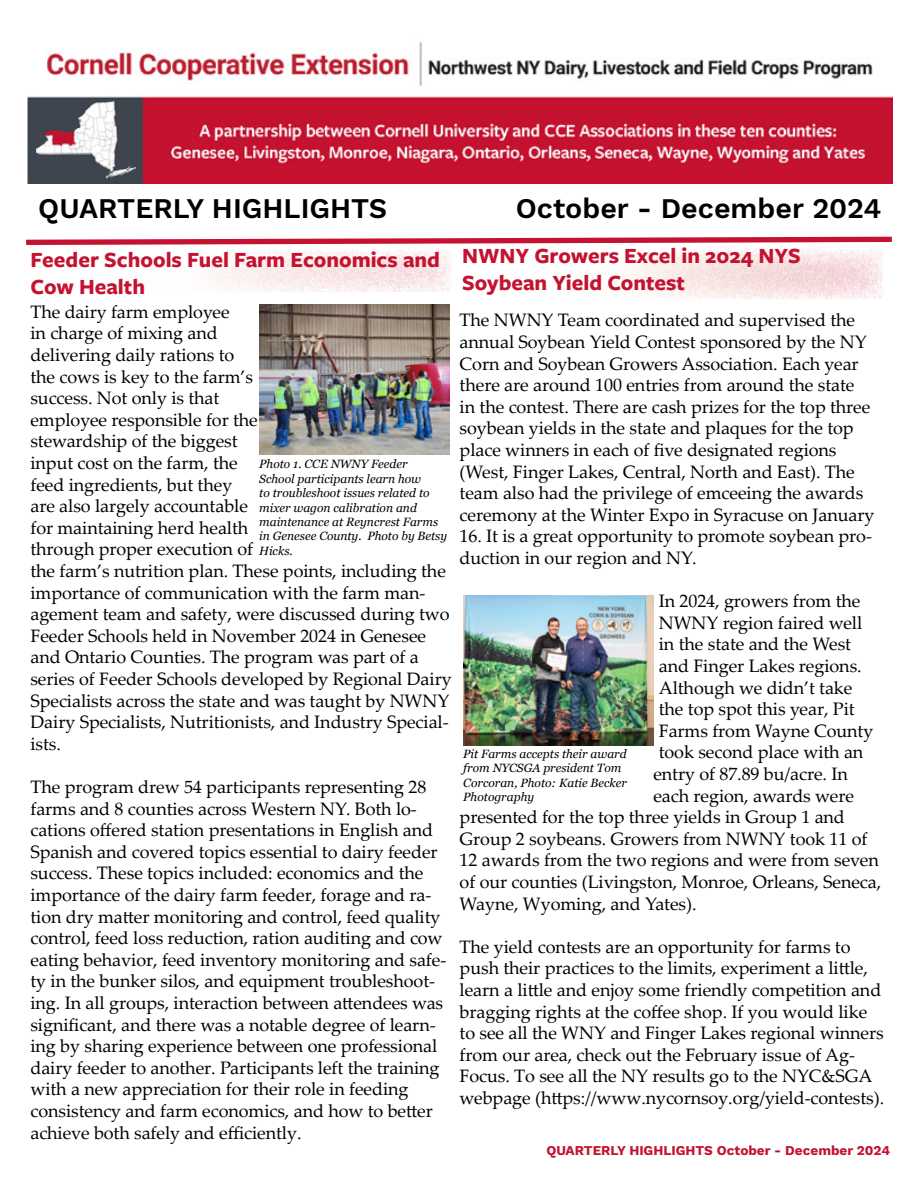
<style>
.page{position:relative;width:918px;height:1188px;background:#fff}
.page>*{position:absolute;margin:0;border:0;box-sizing:border-box;transform-origin:0 0}
.t1{font:600 28.5px "Work Sans";color:#000}
.t2{font:700 22.5px/27px "Freight Sans Pro";color:#c41230}
.t3{font:18px/21.6px "Palatino Linotype";letter-spacing:-.005em;color:#000}
.t4{font:700 13.5px "Work Sans";color:#c41230}
.t5{font:italic 12px/14.4px "Georgia";color:#000}
</style>
<div class="page">
<img style="left:27px;top:42px;width:866px;height:141px">
<svg style="left:26px;top:236px;width:866px;height:64px"></svg>
<img style="left:37px;top:101px;width:99px;height:77px">
<img style="left:259px;top:305px;width:190px;height:150px">
<img style="left:463px;top:595px;width:190px;height:151px">
<h1 class="t1" style="left:38px;top:191px;width:350px">QUARTERLY HIGHLIGHTS</h1>
<h1 class="t1" style="left:516px;top:191px;width:367px">October - December 2024</h1>
<p class="t2" style="left:31px;top:245px;width:411px">Feeder Schools Fuel Farm Economics and<br>Cow Health</p>
<p class="t2" style="left:462px;top:242px;width:340px">NWNY Growers Excel in 2024 NYS<br>Soybean Yield Contest</p>
<p class="t3" style="left:30px;top:300px;width:423px">The dairy farm employee<br>in charge of mixing and<br>delivering daily rations to<br>the cows is key to the farm’s<br>success. Not only is that<br>employee responsible for the<br>stewardship of the biggest<br>input cost on the farm, the<br>feed ingredients, but they<br>are also largely accountable<br>for maintaining herd health<br>through proper execution of<br>the farm’s nutrition plan. These points, including the importance of communication with the farm man&shy;agement team and safety, were discussed during two Feeder Schools held in November 2024 in Genesee and Ontario Counties. The program was part of a series of Feeder Schools developed by Regional Dairy Specialists across the state and was taught by NWNY Dairy Specialists, Nutritionists, and Industry Special&shy;ists.</p>
<p class="t3" style="left:30px;top:775px;width:417px">The program drew 54 participants representing 28 farms and 8 counties across Western NY. Both lo&shy;cations offered station presentations in English and Spanish and covered topics essential to dairy feeder success. These topics included: economics and the importance of the dairy farm feeder, forage and ra&shy;tion dry matter monitoring and control, feed quality control, feed loss reduction, ration auditing and cow eating behavior, feed inventory monitoring and safe&shy;ty in the bunker silos, and equipment troubleshoot&shy;ing. In all groups, interaction between attendees was significant, and there was a notable degree of learn&shy;ing by sharing experience between one professional dairy feeder to another. Participants left the training with a new appreciation for their role in feeding consistency and farm economics, and how to better achieve both safely and efficiently.</p>
<p class="t5" style="left:259px;top:457px;width:189px">Photo 1. CCE NWNY Feeder<br>School participants learn how<br>to troubleshoot issues related to mixer wagon calibration and maintenance at Reyncrest Farms in Genesee County. Photo by Betsy<br>Hicks.</p>
<p class="t3" style="left:460px;top:309px;width:416px">The NWNY Team coordinated and supervised the annual Soybean Yield Contest sponsored by the NY Corn and Soybean Growers Association. Each year there are around 100 entries from around the state in the contest. There are cash prizes for the top three soybean yields in the state and plaques for the top place winners in each of five designated regions (West, Finger Lakes, Central, North and East). The team also had the privilege of emceeing the awards ceremony at the Winter Expo in Syracuse on January</p>
<p class="t3" style="left:460px;top:525px;width:414px">16. It is a great opportunity to promote soybean pro&shy;duction in our region and NY.</p>
<p class="t3" style="left:659px;top:590px;width:203px">In 2024, growers from the</p>
<p class="t3" style="left:659px;top:611px;width:205px">NWNY region faired well</p>
<p class="t3" style="left:659px;top:633px;width:194px">in the state and the West</p>
<p class="t3" style="left:659px;top:654px;width:204px">and Finger Lakes regions.</p>
<p class="t3" style="left:659px;top:676px;width:195px">Although we didn’t take</p>
<p class="t3" style="left:659px;top:698px;width:197px">the top spot this year, Pit</p>
<p class="t3" style="left:659px;top:719px;width:216px">Farms from Wayne County</p>
<p class="t3" style="left:659px;top:741px;width:206px">took second place with an</p>
<p class="t3" style="left:653px;top:762px;width:196px">entry of 87.89 bu/acre. In</p>
<p class="t3" style="left:653px;top:784px;width:202px">each region, awards were</p>
<p class="t3" style="left:460px;top:806px;width:387px">presented for the top three yields in Group 1 and</p>
<p class="t3" style="left:460px;top:827px;width:409px">Group 2 soybeans. Growers from NWNY took 11 of</p>
<p class="t3" style="left:460px;top:849px;width:421px">12 awards from the two regions and were from seven</p>
<p class="t3" style="left:460px;top:870px;width:423px">of our counties (Livingston, Monroe, Orleans, Seneca,</p>
<p class="t3" style="left:460px;top:892px;width:238px">Wayne, Wyoming, and Yates).</p>
<p class="t3" style="left:460px;top:935px;width:426px">The yield contests are an opportunity for farms to push their practices to the limits, experiment a little, learn a little and enjoy some friendly competition and bragging rights at the coffee shop. If you would like to see all the WNY and Finger Lakes regional winners from our area, check out the February issue of Ag-Focus. To see all the NY results go to the NYC&amp;SGA webpage (https://www.nycornsoy.org/yield-contests).</p>
<p class="t5" style="left:463px;top:747px;width:165px">Pit Farms accepts their award from NYCSGA president Tom<br>Corcoran, Photo: Katie Becker<br>Photography</p>
<p class="t4" style="left:546px;top:1143px;width:345px">QUARTERLY HIGHLIGHTS October - December 2024</p>
</div>
